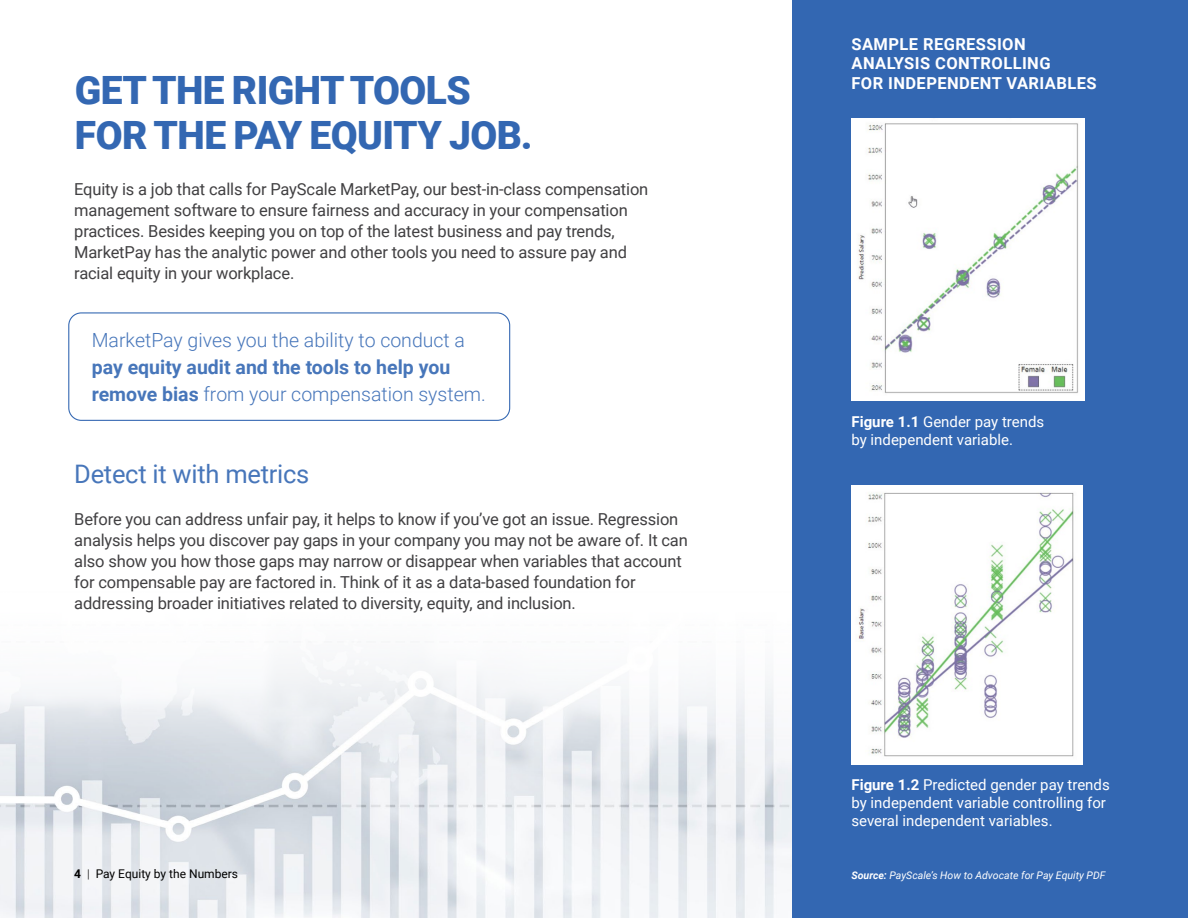
<style>
.page{position:relative;width:1188px;height:918px;background:#fff}
.page>*{position:absolute;margin:0;border:0;box-sizing:border-box;transform-origin:0 0}
.t1{font:900 39px/45px "Roboto";letter-spacing:-.015em;color:#3367b2}
.t2{font:25.5px "Roboto";letter-spacing:-.01em;color:#4776ba}
.t3{font:700 19.5px/27px "Roboto";color:#4776ba}
.t4{font:300 19.5px "Roboto";color:#4776ba}
.t5{font:16.5px/21px "Roboto";letter-spacing:-.01em;color:#414042}
.t6{font:700 16.5px/19.8px "Roboto";letter-spacing:.025em;color:#fff}
.t7{font:15px/18px "Roboto";color:#fff}
.t8{font:12px "Roboto";color:#000}
.t9{font:italic 10.5px "Roboto";color:#fff}
.s1{font-weight:300}
.s2{font-weight:700}
</style>
<div class="page">
<div style="left:793px;top:0;width:395px;height:918px;background:#3367b2"></div>
<img style="left:0;top:662px;width:792px;height:256px">
<img style="left:852px;top:119px;width:233px;height:281px">
<img style="left:852px;top:485px;width:230px;height:279px">
<div style="left:68px;top:312px;width:442px;height:109px;border:1px solid #3367b2;border-radius:12px"></div>
<h1 class="t1" style="left:75px;top:66px;width:459px">GET THE RIGHT TOOLS<br>FOR THE PAY EQUITY JOB.</h1>
<p class="t5" style="left:74px;top:179px;width:576px">Equity is a job that calls for PayScale MarketPay, our best-in-class compensation management software to ensure fairness and accuracy in your compensation practices. Besides keeping you on top of the latest business and pay trends, MarketPay has the analytic power and other tools you need to assure pay and racial equity in your workplace.</p>
<p class="t4" style="left:92px;top:326px;width:375px">MarketPay gives you the ability to conduct a</p>
<p class="t3" style="left:92px;top:353px;width:395px">pay equity audit and the tools to help you remove bias <span class="s1">from your compensation system.</span></p>
<h2 class="t2" style="left:74px;top:456px;width:237px">Detect it with metrics</h2>
<p class="t5" style="left:74px;top:508px;width:615px">Before you can address unfair pay, it helps to know if you’ve got an issue. Regression analysis helps you discover pay gaps in your company you may not be aware of. It can also show you how those gaps may narrow or disappear when variables that account for compensable pay are factored in. Think of it as a data-based foundation for addressing broader initiatives related to diversity, equity, and inclusion.</p>
<p class="t6" style="left:852px;top:33px;width:247px">SAMPLE REGRESSION<br>ANALYSIS CONTROLLING<br>FOR INDEPENDENT VARIABLES</p>
<p class="t7" style="left:851px;top:412px;width:194px"><span class="s2">Figure 1.1</span> Gender pay trends by independent variable.</p>
<p class="t7" style="left:851px;top:775px;width:260px"><span class="s2">Figure 1.2</span> Predicted gender pay trends by independent variable controlling for several independent variables.</p>
<p class="t8" style="left:74px;top:865px;width:165px"><span class="s2">4</span> <span class="s1">|</span> Pay Equity by the Numbers</p>
<p class="t9" style="left:852px;top:868px;width:255px"><span class="s2">Source:</span> PayScale’s How to Advocate for Pay Equity PDF</p>
<p class="t8" style="left:71px;top:866px;width:165px"><span class="s2">4</span> <span class="s1">|</span> Pay Equity by the Numbers</p>
</div>
